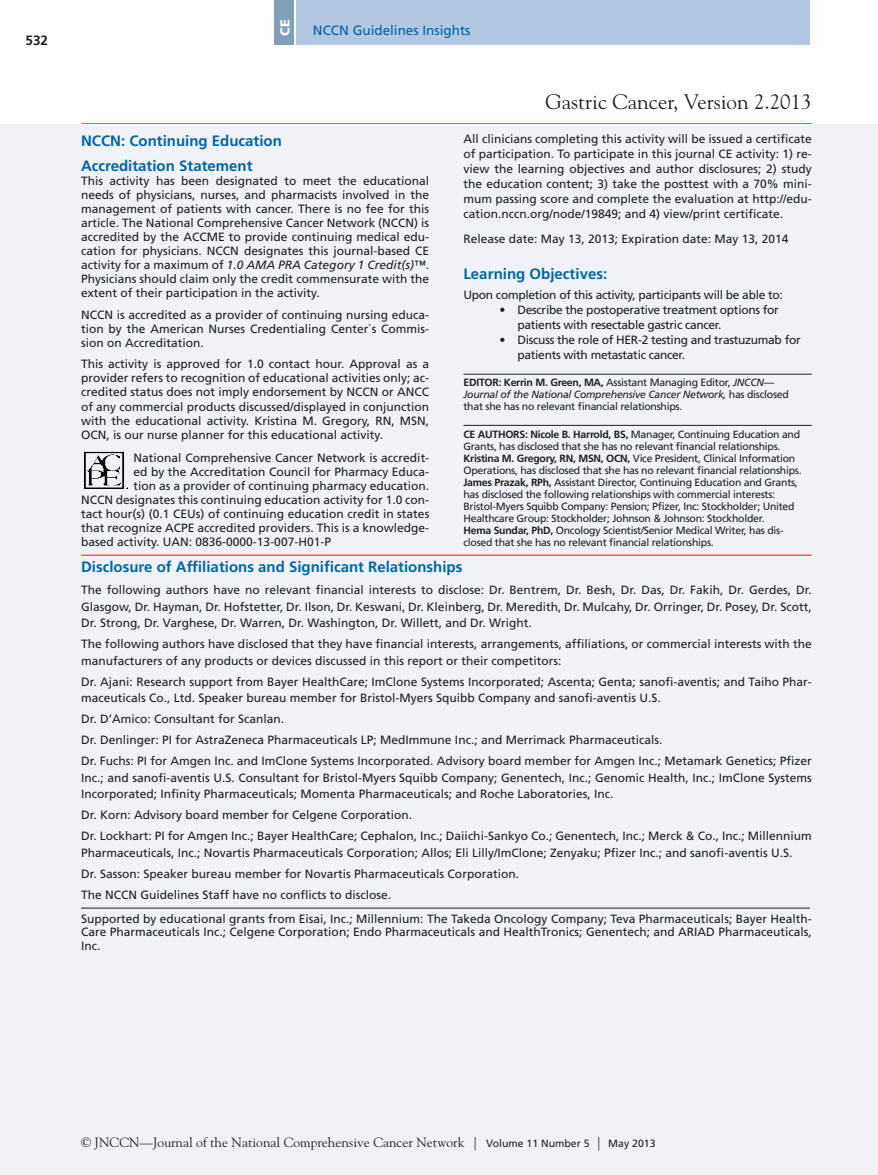
<style>
.page{position:relative;width:878px;height:1175px;background:#fff}
.page>*{position:absolute;margin:0;border:0;box-sizing:border-box;transform-origin:0 0}
.Algo_RRH{font:21px "Goudy Std";color:#231f20}
.t1{font:700 15px "Frutiger LT Std";color:#0066a5}
.H2_after_H1{font:700 15px "Frutiger LT Std";color:#0065a4}
.MEDSCAPE_Heading{font:700 15px "Frutiger LT Std";color:#0065a4}
.t2{font:13.5px "Goudy Std";color:#231f20}
.t3{font:13.5px "Frutiger LT Std";color:#0065a4}
.t4{font:700 13.5px "Frutiger LT Std";color:#231f20}
.Cov_entry{font:900 12.9px "Frutiger LT Std";color:#fff}
.ABS{font:12px/14.1px "Frutiger LT Std";color:#231f20;text-align:justify}
.MEDSCAPE_Learning_Ob{font:12px/15px "Frutiger LT Std";letter-spacing:-.025em;color:#231f20}
.ABS-2{font:12px "Frutiger LT Std";letter-spacing:-.025em;color:#231f20}
.OFN_HEADER{font:10.5px/12px "Frutiger LT Std";letter-spacing:-.025em;color:#231f20}
.s1{font-style:italic}
.s2{font-weight:700}
.s3{font-family:"Frutiger LT Std";font-size:10.5px}
</style>
<div class="page">
<hr style="left:81px;top:123px;width:730px;height:1px;background:#ed633e">
<div style="left:297px;top:0;width:513px;height:45px;background:#b2c7e2"></div>
<div style="left:274px;top:0;width:20px;height:45px;background:#80a0b9"></div>
<div style="left:0;top:124px;width:878px;height:1050px;background:#eff3f7"></div>
<img style="left:84px;top:451px;width:42px;height:37px">
<hr style="left:463px;top:374px;width:348px;height:1px;background:#231f20">
<hr style="left:463px;top:425px;width:348px;height:1px;background:#231f20">
<hr style="left:81px;top:554px;width:730px;height:2px;background:#ed633e">
<hr style="left:81px;top:907px;width:729px;height:1px;background:#231f20">
<p class="t4" style="left:26px;top:32px;width:24px">532</p>
<p class="Cov_entry" style="left:277px;top:36px;width:18px;rotate:-90deg">CE</p>
<p class="t3" style="left:313px;top:23px;width:159px">NCCN Guidelines Insights</p>
<p class="Algo_RRH" style="left:545px;top:89px;width:268px">Gastric Cancer, Version 2.2013</p>
<p class="H2_after_H1" style="left:81px;top:132px;width:202px">NCCN: Continuing Education</p>
<p class="H2_after_H1" style="left:81px;top:156px;width:173px">Accreditation Statement</p>
<p class="ABS" style="left:81px;top:173px;width:350px">This activity has been designated to meet the educational needs of physicians, nurses, and pharmacists involved in the management of patients with cancer. There is no fee for this article. The National Comprehensive Cancer Network (NCCN) is accredited by the ACCME to provide continuing medical edu&shy;cation for physicians. NCCN designates this journal-based CE activity for a maximum of <span class="s1">1.0 AMA PRA Category 1 Credit(s)</span>™.<br>Physicians should claim only the credit commensurate with the extent of their participation in the activity.</p>
<p class="ABS" style="left:81px;top:307px;width:350px">NCCN is accredited as a provider of continuing nursing educa&shy;tion by the American Nurses Credentialing Center`s Commis&shy;sion on Accreditation.</p>
<p class="ABS" style="left:81px;top:357px;width:350px">This activity is approved for 1.0 contact hour. Approval as a provider refers to recognition of educational activities only; ac&shy;credited status does not imply endorsement by NCCN or ANCC of any commercial products discussed/displayed in conjunction with the educational activity. Kristina M. Gregory, RN, MSN, OCN, is our nurse planner for this educational activity.</p>
<p class="ABS" style="left:133px;top:450px;width:297px">National Comprehensive Cancer Network is accredit-</p>
<p class="ABS" style="left:133px;top:464px;width:297px">ed by the Accreditation Council for Pharmacy Educa-</p>
<p class="ABS" style="left:133px;top:478px;width:297px">tion as a provider of continuing pharmacy education.</p>
<p class="ABS" style="left:81px;top:493px;width:350px">NCCN designates this continuing education activity for 1.0 con-</p>
<p class="ABS" style="left:81px;top:507px;width:350px">tact hour(s) (0.1 CEUs) of continuing education credit in states</p>
<p class="ABS" style="left:81px;top:521px;width:350px">that recognize ACPE accredited providers. This is a knowledge-</p>
<p class="ABS" style="left:81px;top:535px;width:251px">based activity. UAN: 0836-0000-13-007-H01-P</p>
<p class="ABS" style="left:463px;top:131px;width:350px;line-height:15px">All clinicians completing this activity will be issued a certificate of participation. To participate in this journal CE activity: 1) re&shy;view the learning objectives and author disclosures; 2) study the education content; 3) take the posttest with a 70% mini&shy;mum passing score and complete the evaluation at http://edu&shy;cation.nccn.org/node/19849; and 4) view/print certificate.</p>
<p class="ABS" style="left:463px;top:232px;width:326px">Release date: May 13, 2013; Expiration date: May 13, 2014</p>
<p class="MEDSCAPE_Heading" style="left:463px;top:265px;width:145px">Learning Objectives:</p>
<p class="ABS-2" style="left:463px;top:288px;width:321px">Upon completion of this activity, participants will be able to:</p>
<p class="MEDSCAPE_Learning_Ob" style="left:517px;top:302px;width:263px;text-indent:-18px">• Describe the postoperative treatment options for patients with resectable gastric cancer.</p>
<p class="MEDSCAPE_Learning_Ob" style="left:517px;top:332px;width:285px;text-indent:-18px">• Discuss the role of HER-2 testing and trastuzumab for patients with metastatic cancer.</p>
<p class="OFN_HEADER" style="left:463px;top:377px;width:327px"><span class="s2">EDITOR: Kerrin M. Green, MA,</span> Assistant Managing Editor, <span class="s1">JNCCN—<br>Journal of the National Comprehensive Cancer Network,</span> has disclosed that she has no relevant financial relationships.</p>
<p class="OFN_HEADER" style="left:463px;top:428px;width:339px"><span class="s2">CE AUTHORS: Nicole B. Harrold, BS,</span> Manager, Continuing Education and Grants, has disclosed that she has no relevant financial relationships.<br><span class="s2">Kristina M. Gregory, RN, MSN, OCN,</span> Vice President, Clinical Information Operations, has disclosed that she has no relevant financial relationships.<br><span class="s2">James Prazak, RPh,</span> Assistant Director, Continuing Education and Grants, has disclosed the following relationships with commercial interests:<br>Bristol-Myers Squibb Company: Pension; Pfizer, Inc: Stockholder; United Healthcare Group: Stockholder; Johnson &amp; Johnson: Stockholder.<br><span class="s2">Hema Sundar, PhD,</span> Oncology Scientist/Senior Medical Writer, has dis&shy;closed that she has no relevant financial relationships.</p>
<p class="t1" style="left:81px;top:557px;width:383px">Disclosure of Affiliations and Significant Relationships</p>
<p class="ABS" style="left:81px;top:582px;width:732px;line-height:16.5px">The following authors have no relevant financial interests to disclose: Dr. Bentrem, Dr. Besh, Dr. Das, Dr. Fakih, Dr. Gerdes, Dr.<br>Glasgow, Dr. Hayman, Dr. Hofstetter, Dr. Ilson, Dr. Keswani, Dr. Kleinberg, Dr. Meredith, Dr. Mulcahy, Dr. Orringer, Dr. Posey, Dr. Scott, Dr. Strong, Dr. Varghese, Dr. Warren, Dr. Washington, Dr. Willett, and Dr. Wright.</p>
<p class="ABS" style="left:81px;top:636px;width:732px;line-height:16.5px">The following authors have disclosed that they have financial interests, arrangements, affiliations, or commercial interests with the manufacturers of any products or devices discussed in this report or their competitors:</p>
<p class="ABS" style="left:81px;top:673px;width:732px;line-height:16.5px">Dr. Ajani: Research support from Bayer HealthCare; ImClone Systems Incorporated; Ascenta; Genta; sanofi-aventis; and Taiho Phar&shy;maceuticals Co., Ltd. Speaker bureau member for Bristol-Myers Squibb Company and sanofi-aventis U.S.</p>
<p class="ABS" style="left:81px;top:712px;width:204px">Dr. D’Amico: Consultant for Scanlan.</p>
<p class="ABS" style="left:81px;top:733px;width:583px">Dr. Denlinger: PI for AstraZeneca Pharmaceuticals LP; MedImmune Inc.; and Merrimack Pharmaceuticals.</p>
<p class="ABS" style="left:81px;top:753px;width:732px;line-height:16.5px">Dr. Fuchs: PI for Amgen Inc. and ImClone Systems Incorporated. Advisory board member for Amgen Inc.; Metamark Genetics; Pfizer Inc.; and sanofi-aventis U.S. Consultant for Bristol-Myers Squibb Company; Genentech, Inc.; Genomic Health, Inc.; ImClone Systems Incorporated; Infinity Pharmaceuticals; Momenta Pharmaceuticals; and Roche Laboratories, Inc.</p>
<p class="ABS" style="left:81px;top:808px;width:332px">Dr. Korn: Advisory board member for Celgene Corporation.</p>
<p class="ABS" style="left:81px;top:828px;width:732px;line-height:16.5px">Dr. Lockhart: PI for Amgen Inc.; Bayer HealthCare; Cephalon, Inc.; Daiichi-Sankyo Co.; Genentech, Inc.; Merck &amp; Co., Inc.; Millennium<br>Pharmaceuticals, Inc.; Novartis Pharmaceuticals Corporation; Allos; Eli Lilly/ImClone; Zenyaku; Pfizer Inc.; and sanofi-aventis U.S.</p>
<p class="ABS" style="left:81px;top:866px;width:439px">Dr. Sasson: Speaker bureau member for Novartis Pharmaceuticals Corporation.</p>
<p class="ABS" style="left:81px;top:887px;width:311px">The NCCN Guidelines Staff have no conflicts to disclose.</p>
<p class="ABS" style="left:81px;top:912px;width:732px;line-height:13.5px">Supported by educational grants from Eisai, Inc.; Millennium: The Takeda Oncology Company; Teva Pharmaceuticals; Bayer Health-Care Pharmaceuticals Inc.; Celgene Corporation; Endo Pharmaceuticals and HealthTronics; Genentech; and ARIAD Pharmaceuticals, Inc.</p>
<p class="t2" style="left:81px;top:1134px;width:576px">© JNCCN—Journal of the National Comprehensive Cancer Network | <span class="s3">Volume 11 Number 5</span> | <span class="s3">May 2013</span></p>
</div>
